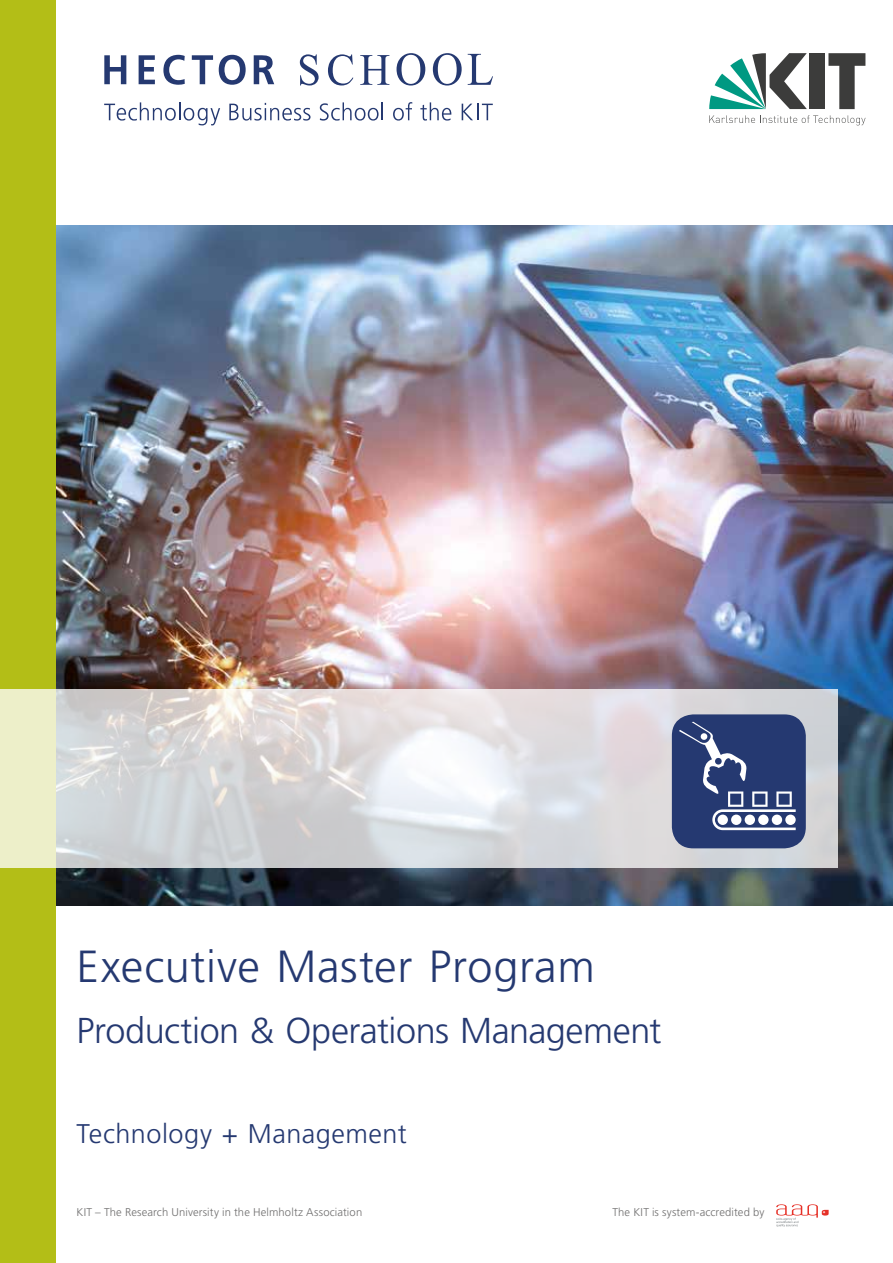
<style>
.page{position:relative;width:893px;height:1263px;background:#fff}
.page>*{position:absolute;margin:0;border:0;box-sizing:border-box;transform-origin:0 0}
.t1{font:300 45px "Frutiger LT Std";letter-spacing:.015em;color:#253971}
.t2{font:300 36px "Frutiger LT Std";letter-spacing:-.015em;color:#253971}
.t3{font:300 27px "Frutiger LT Std";letter-spacing:.02em;color:#253971}
.t4{font:300 11.25px "Frutiger LT Std";letter-spacing:.01em;color:#706f6f}
</style>
<div class="page">
<svg style="left:104px;top:102px;width:116px;height:23px"></svg>
<svg style="left:229px;top:103px;width:81px;height:18px"></svg>
<svg style="left:320px;top:102px;width:63px;height:19px"></svg>
<svg style="left:393px;top:102px;width:19px;height:19px"></svg>
<svg style="left:420px;top:102px;width:31px;height:19px"></svg>
<svg style="left:462px;top:104px;width:31px;height:16px"></svg>
<svg style="left:104px;top:55px;width:22px;height:29px"></svg>
<svg style="left:139px;top:55px;width:16px;height:29px"></svg>
<svg style="left:163px;top:55px;width:22px;height:30px"></svg>
<svg style="left:192px;top:55px;width:21px;height:29px"></svg>
<svg style="left:219px;top:55px;width:27px;height:30px"></svg>
<svg style="left:254px;top:55px;width:20px;height:29px"></svg>
<svg style="left:300px;top:54px;width:19px;height:31px"></svg>
<svg style="left:328px;top:54px;width:25px;height:31px"></svg>
<svg style="left:360px;top:55px;width:29px;height:30px"></svg>
<svg style="left:397px;top:53px;width:28px;height:33px"></svg>
<svg style="left:433px;top:53px;width:29px;height:33px"></svg>
<svg style="left:468px;top:54px;width:25px;height:31px"></svg>
<img style="left:55px;top:225px;width:838px;height:681px">
<div style="left:0;top:0;width:55px;height:1263px;background:#b3be17"></div>
<svg style="left:0;top:689px;width:838px;height:178px;background:#dcdcdb"></svg>
<svg style="left:776px;top:1204px;width:53px;height:23px"></svg>
<svg style="left:709px;top:53px;width:156px;height:72px"></svg>
<div style="left:672px;top:714px;width:134px;height:134px;background:#253971;border-radius:21px"></div>
<svg style="left:679px;top:722px;width:117px;height:108px"></svg>
<h1 class="t1" style="left:77px;top:941px;width:520px">Executive Master Program</h1>
<h2 class="t2" style="left:77px;top:1010px;width:586px">Production &amp; Operations Management</h2>
<h3 class="t3" style="left:77px;top:1118px;width:332px">Technology + Management</h3>
<p class="t4" style="left:77px;top:1206px;width:287px">KIT – The Research University in the Helmholtz Association</p>
<p class="t4" style="left:612px;top:1206px;width:153px">The KIT is system-accredited by</p>
</div>
